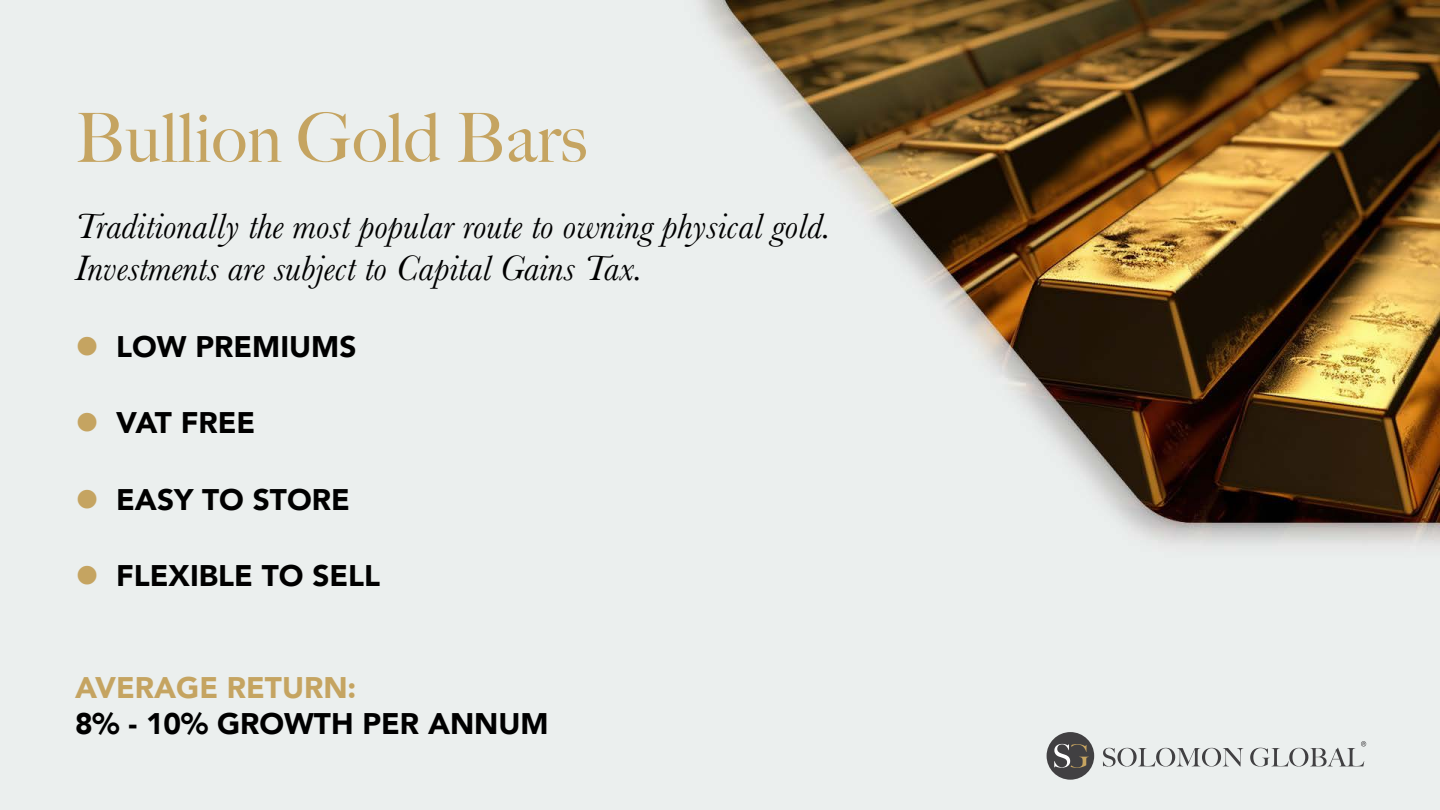
<style>
.page{position:relative;width:1440px;height:810px;background:#fff}
.page>*{position:absolute;margin:0;border:0;box-sizing:border-box;transform-origin:0 0}
.t1{font:500 68.03px "Big Caslon";color:#c5a461}
.t2{font:italic 36.75px/42px "Baskerville";color:#000}
.t3{font:900 29.78px "Avenir";color:#000}
.t4{font:900 29.78px "Avenir";color:#c5a461}
.s1{color:#c5a461}
</style>
<div class="page">
<img style="left:0;top:0;width:1440px;height:810px">
<svg style="left:1103px;top:748px;width:140px;height:19px;background:#bfc2c2"></svg>
<div style="left:1047px;top:732px;width:47px;height:48px;background:#414042;border-radius:50%"></div>
<svg style="left:1054px;top:744px;width:35px;height:24px"></svg>
<svg style="left:1250px;top:741px;width:116px;height:26px;background:#cccfcf"></svg>
<h1 class="t1" style="left:75px;top:82px;width:513px">Bullion Gold Bars</h1>
<p class="t2" style="left:75px;top:206px;width:758px">Traditionally the most popular route to owning physical gold.<br>Investments are subject to Capital Gains Tax.</p>
<p class="t3" style="left:75px;top:321px;width:283px"><span class="s1">●</span> LOW PREMIUMS</p>
<p class="t3" style="left:75px;top:398px;width:182px"><span class="s1">●</span> VAT FREE</p>
<p class="t3" style="left:75px;top:474px;width:276px"><span class="s1">●</span> EASY TO STORE</p>
<p class="t3" style="left:75px;top:551px;width:307px"><span class="s1">●</span> FLEXIBLE TO SELL</p>
<p class="t4" style="left:75px;top:662px;width:283px">AVERAGE RETURN:</p>
<p class="t3" style="left:75px;top:698px;width:475px">8% - 10% GROWTH PER ANNUM</p>
</div>
